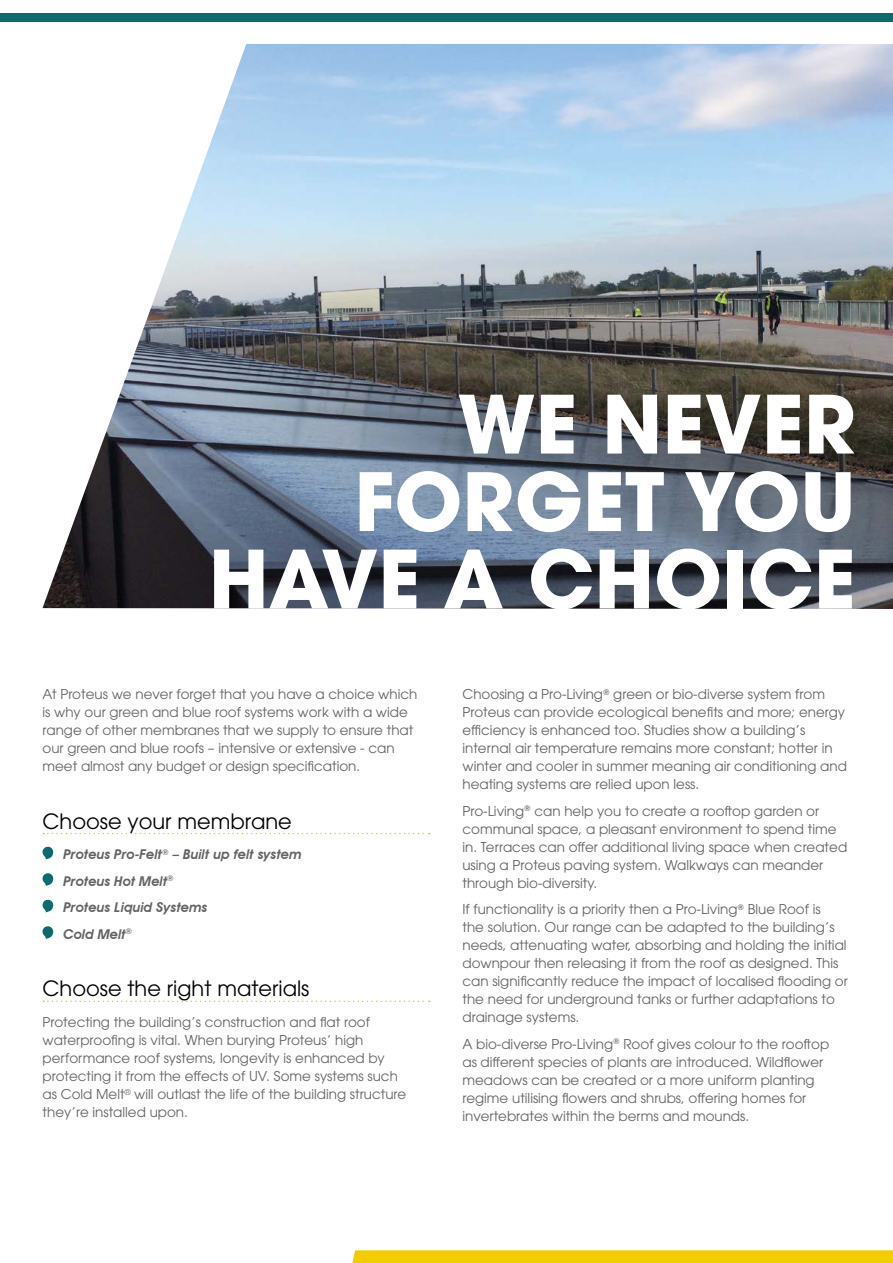
<style>
.page{position:relative;width:893px;height:1263px;background:#fff}
.page>*{position:absolute;margin:0;border:0;box-sizing:border-box;transform-origin:0 0}
.t1{font:700 79.5px/77.4px "ITC Avant Garde Pro";color:#fff;text-align:right}
.t2{font:21px "ITC Avant Garde Pro";color:#000}
.t3{font:13.5px/18px "ITC Avant Garde Pro";color:#636362}
.t4{font:italic 600 13.5px/26.5px "Avant Garde IT Cby BT";color:#636362}
</style>
<div class="page">
<div style="left:0;top:13px;width:893px;height:9px;background:#0a6c6c"></div>
<svg style="left:352px;top:1250px;width:541px;height:13px;background:#f3cd07"></svg>
<img style="left:43px;top:44px;width:850px;height:565px">
<svg style="left:43px;top:833px;width:387px;height:1px"></svg>
<svg style="left:43px;top:1000px;width:387px;height:2px"></svg>
<svg style="left:42px;top:846px;width:11px;height:13px"></svg>
<svg style="left:42px;top:873px;width:11px;height:13px"></svg>
<svg style="left:42px;top:899px;width:11px;height:13px"></svg>
<svg style="left:42px;top:926px;width:11px;height:13px"></svg>
<h1 class="t1" style="left:209px;top:385px;width:648px">WE NEVER<br>FORGET YOU<br>HAVE A CHOICE</h1>
<p class="t3" style="left:43px;top:685px;width:376px">At Proteus we never forget that you have a choice which is why our green and blue roof systems work with a wide range of other membranes that we supply to ensure that our green and blue roofs – intensive or extensive - can meet almost any budget or design specification.</p>
<h2 class="t2" style="left:43px;top:808px;width:251px">Choose your membrane</h2>
<p class="t4" style="left:64px;top:841px;width:240px">Proteus Pro-Felt<sup>®</sup> – Built up felt system<br>Proteus Hot Melt<sup>®<br></sup>Proteus Liquid Systems<br>Cold Melt<sup>®</sup></p>
<h2 class="t2" style="left:43px;top:975px;width:268px">Choose the right materials</h2>
<p class="t3" style="left:43px;top:1013px;width:365px">Protecting the building’s construction and flat roof waterproofing is vital. When burying Proteus’ high performance roof systems, longevity is enhanced by protecting it from the effects of UV. Some systems such as Cold Melt<sup>®</sup> will outlast the life of the building structure they’re installed upon.</p>
<p class="t3" style="left:462px;top:685px;width:386px">Choosing a Pro-Living<sup>®</sup> green or bio-diverse system from Proteus can provide ecological benefits and more; energy efficiency is enhanced too. Studies show a building’s internal air temperature remains more constant; hotter in winter and cooler in summer meaning air conditioning and heating systems are relied upon less.</p>
<p class="t3" style="left:462px;top:802px;width:386px">Pro-Living<sup>®</sup> can help you to create a rooftop garden or communal space, a pleasant environment to spend time in. Terraces can offer additional living space when created using a Proteus paving system. Walkways can meander through bio-diversity.</p>
<p class="t3" style="left:462px;top:900px;width:387px">If functionality is a priority then a Pro-Living<sup>®</sup> Blue Roof is<br>the solution. Our range can be adapted to the building’s needs, attenuating water, absorbing and holding the initial downpour then releasing it from the roof as designed. This can significantly reduce the impact of localised flooding or the need for underground tanks or further adaptations to drainage systems.</p>
<p class="t3" style="left:462px;top:1035px;width:368px">A bio-diverse Pro-Living<sup>®</sup> Roof gives colour to the rooftop as different species of plants are introduced. Wildflower meadows can be created or a more uniform planting regime utilising flowers and shrubs, offering homes for invertebrates within the berms and mounds.</p>
</div>
